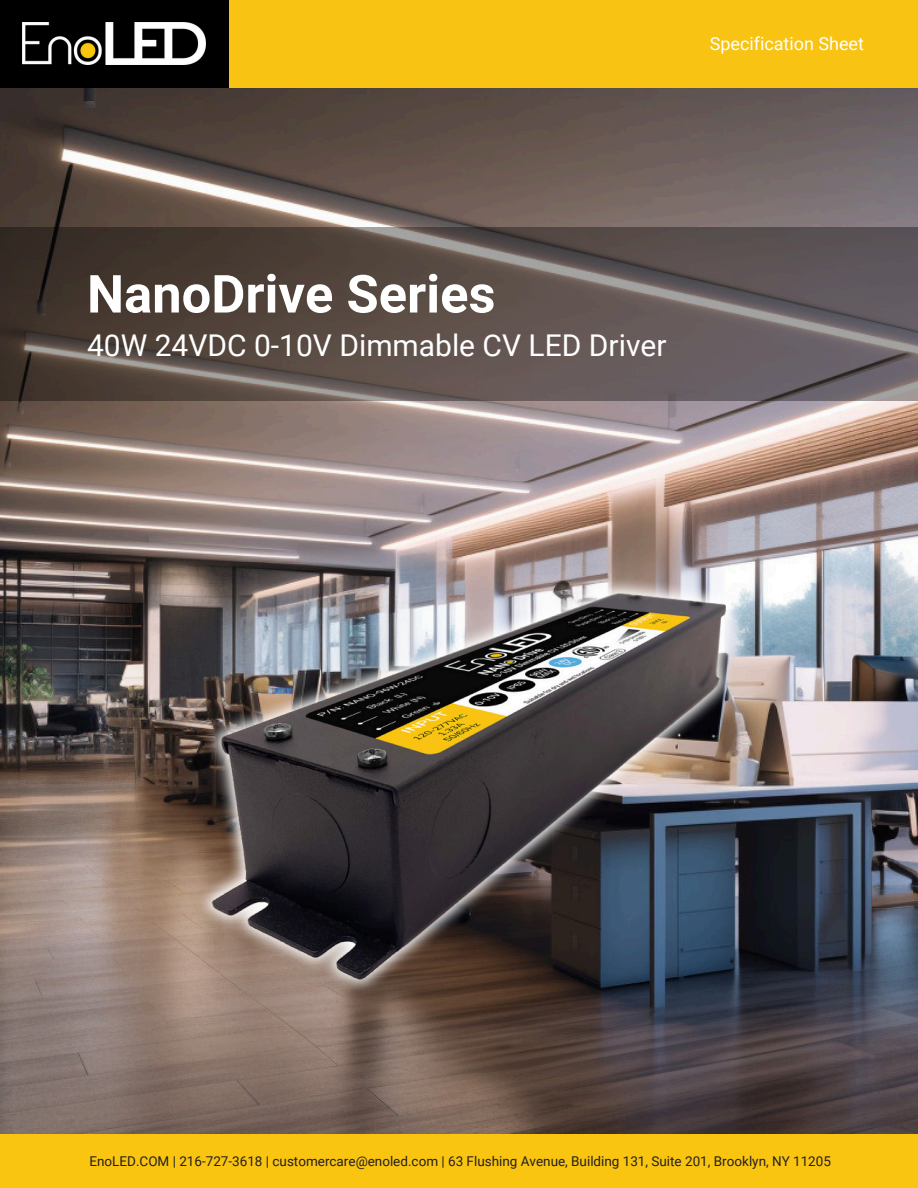
<style>
.page{position:relative;width:918px;height:1188px;background:#fff}
.page>*{position:absolute;margin:0;border:0;box-sizing:border-box;transform-origin:0 0}
.t1{font:700 52.5px "Roboto";color:#fff}
.t2{font:30px "Roboto";color:#fff}
.t3{font:18px "Roboto";color:#fff}
.t4{font:13.5px "Roboto";color:#231f20}
</style>
<div class="page">
<img style="left:0;top:87px;width:918px;height:1047px">
<img style="left:197px;top:578px;width:544px;height:415px">
<svg style="left:0;top:227px;width:918px;height:174px"></svg>
<div style="left:229px;top:0;width:689px;height:87px;background:#f8c312"></div>
<div style="left:0;top:0;width:229px;height:87px;background:#000"></div>
<img style="left:23px;top:23px;width:182px;height:41px">
<div style="left:0;top:1134px;width:918px;height:54px;background:#f9c511"></div>
<p class="t3" style="left:710px;top:33px;width:156px">Specification Sheet</p>
<h1 class="t1" style="left:87px;top:264px;width:410px">NanoDrive Series</h1>
<h2 class="t2" style="left:87px;top:328px;width:581px">40W 24VDC 0-10V Dimmable CV LED Driver</h2>
<p class="t4" style="left:89px;top:1153px;width:743px">EnoLED.COM | 216-727-3618 | customercare@enoled.com | 63 Flushing Avenue, Building 131, Suite 201, Brooklyn, NY 11205</p>
</div>
